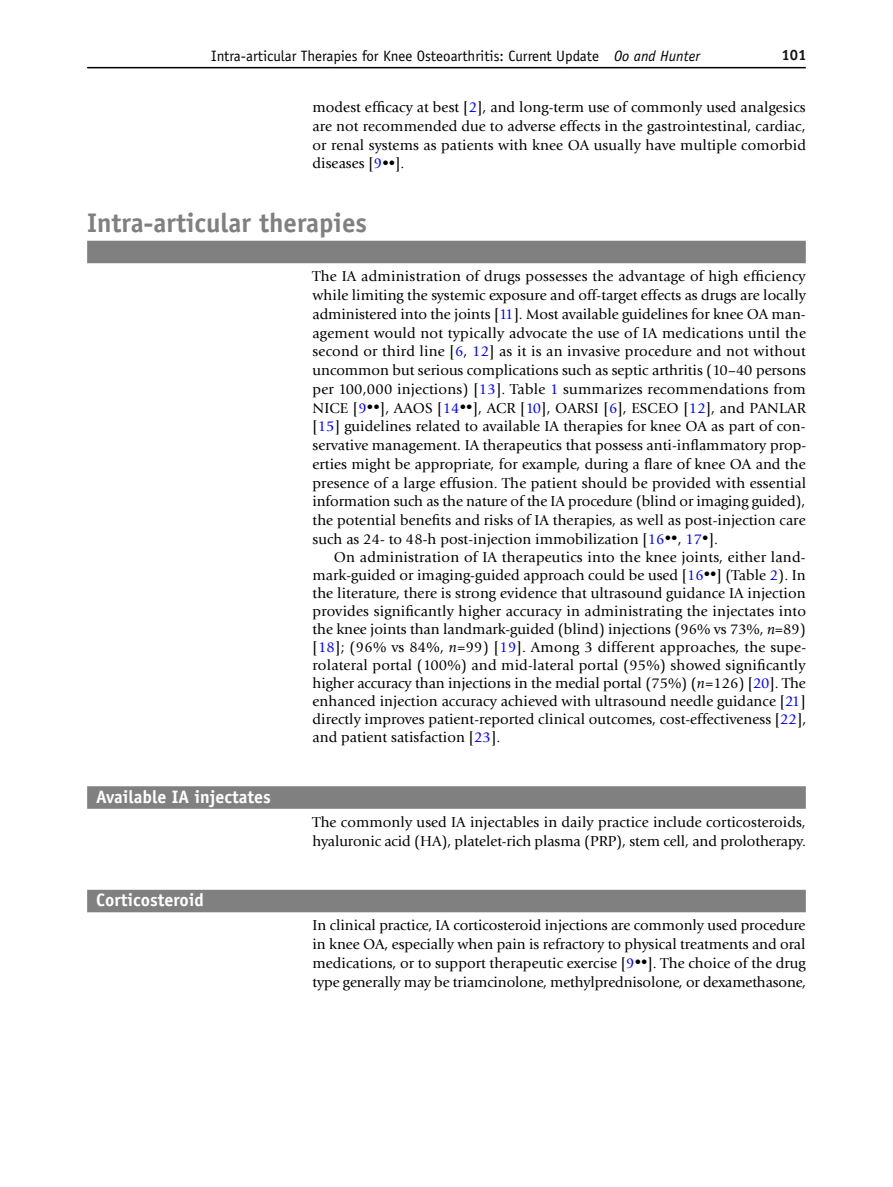
<style>
.page{position:relative;width:893px;height:1187px;background:#fff}
.page>*{position:absolute;margin:0;border:0;box-sizing:border-box;transform-origin:0 0}
.t1{font:700 27px "Officina Sans";color:#808080}
.t2{font:700 18px "Officina Sans";color:#fff}
.t3{font:15px/18.8px "Giovanni";letter-spacing:.005em;color:#000;text-align:justify}
.t4{font:15px "Officina Sans Book 3";color:#000}
.t5{font:15px "Officina Sans Bold 2";color:#131413}
.s1{font-family:"Officina Sans Book Italic 2"}
.s2{color:#00f}
.s3{font-size:12.75px}
.s4{font-style:italic}
</style>
<div class="page">
<hr style="left:87px;top:67px;width:719px;height:1px;background:#000">
<div style="left:87px;top:241px;width:719px;height:22px;background:#808080"></div>
<div style="left:87px;top:786px;width:719px;height:22px;background:#808080"></div>
<div style="left:87px;top:889px;width:719px;height:23px;background:#808080"></div>
<p class="t4" style="left:211px;top:47px;width:490px">Intra‑articular Therapies for Knee Osteoarthritis: Current Update <span class="s1">Oo and Hunter</span></p>
<p class="t5" style="left:781px;top:45px;width:27px">101</p>
<p class="t3" style="left:313px;top:98px;width:495px">modest efficacy at best [<span class="s2">2</span>], and long-term use of commonly used analgesics are not recommended due to adverse effects in the gastrointestinal, cardiac, or renal systems as patients with knee OA usually have multiple comorbid diseases [<span class="s2">9</span><span class="s3">••</span>].</p>
<h1 class="t1" style="left:87px;top:206px;width:281px">Intra‑articular therapies</h1>
<p class="t3" style="left:313px;top:267px;width:495px">The IA administration of drugs possesses the advantage of high efficiency while limiting the systemic exposure and off-target effects as drugs are locally administered into the joints [<span class="s2">11</span>]. Most available guidelines for knee OA man&shy;agement would not typically advocate the use of IA medications until the second or third line [<span class="s2">6</span>, <span class="s2">12</span>] as it is an invasive procedure and not without uncommon but serious complications such as septic arthritis (10–40 persons per 100,000 injections) [<span class="s2">13</span>]. Table <span class="s2">1</span> summarizes recommendations from NICE [<span class="s2">9</span><span class="s3">••</span>], AAOS [<span class="s2">14</span><span class="s3">••</span>], ACR [<span class="s2">10</span>], OARSI [<span class="s2">6</span>], ESCEO [<span class="s2">12</span>], and PANLAR [<span class="s2">15</span>] guidelines related to available IA therapies for knee OA as part of con&shy;servative management. IA therapeutics that possess anti-inflammatory prop&shy;erties might be appropriate, for example, during a flare of knee OA and the presence of a large effusion. The patient should be provided with essential information such as the nature of the IA procedure (blind or imaging guided), the potential benefits and risks of IA therapies, as well as post-injection care such as 24- to 48-h post-injection immobilization [<span class="s2">16</span><span class="s3">••</span>, <span class="s2">17</span><span class="s3">•</span>].</p>
<p class="t3" style="left:313px;top:548px;width:495px;line-height:18px;text-indent:21px">On administration of IA therapeutics into the knee joints, either land&shy;mark-guided or imaging-guided approach could be used [<span class="s2">16</span><span class="s3">••</span>] (Table <span class="s2">2</span>). In the literature, there is strong evidence that ultrasound guidance IA injection provides significantly higher accuracy in administrating the injectates into the knee joints than landmark-guided (blind) injections (96% vs 73%, <span class="s4">n</span>=89) [<span class="s2">18</span>]; (96% vs 84%, <span class="s4">n</span>=99) [<span class="s2">19</span>]. Among 3 different approaches, the supe&shy;rolateral portal (100%) and mid-lateral portal (95%) showed significantly higher accuracy than injections in the medial portal (75%) (<span class="s4">n</span>=126) [<span class="s2">20</span>]. The enhanced injection accuracy achieved with ultrasound needle guidance [<span class="s2">21</span>] directly improves patient-reported clinical outcomes, cost-effectiveness [<span class="s2">22</span>], and patient satisfaction [<span class="s2">23</span>].</p>
<p class="t2" style="left:96px;top:785px;width:176px">Available IA injectates</p>
<p class="t2" style="left:96px;top:888px;width:109px">Corticosteroid</p>
<p class="t3" style="left:313px;top:812px;width:495px">The commonly used IA injectables in daily practice include corticosteroids, hyaluronic acid (HA), platelet-rich plasma (PRP), stem cell, and prolotherapy.</p>
<p class="t3" style="left:313px;top:916px;width:495px">In clinical practice, IA corticosteroid injections are commonly used procedure in knee OA, especially when pain is refractory to physical treatments and oral medications, or to support therapeutic exercise [<span class="s2">9</span><span class="s3">••</span>]. The choice of the drug type generally may be triamcinolone, methylprednisolone, or dexamethasone,</p>
</div>
